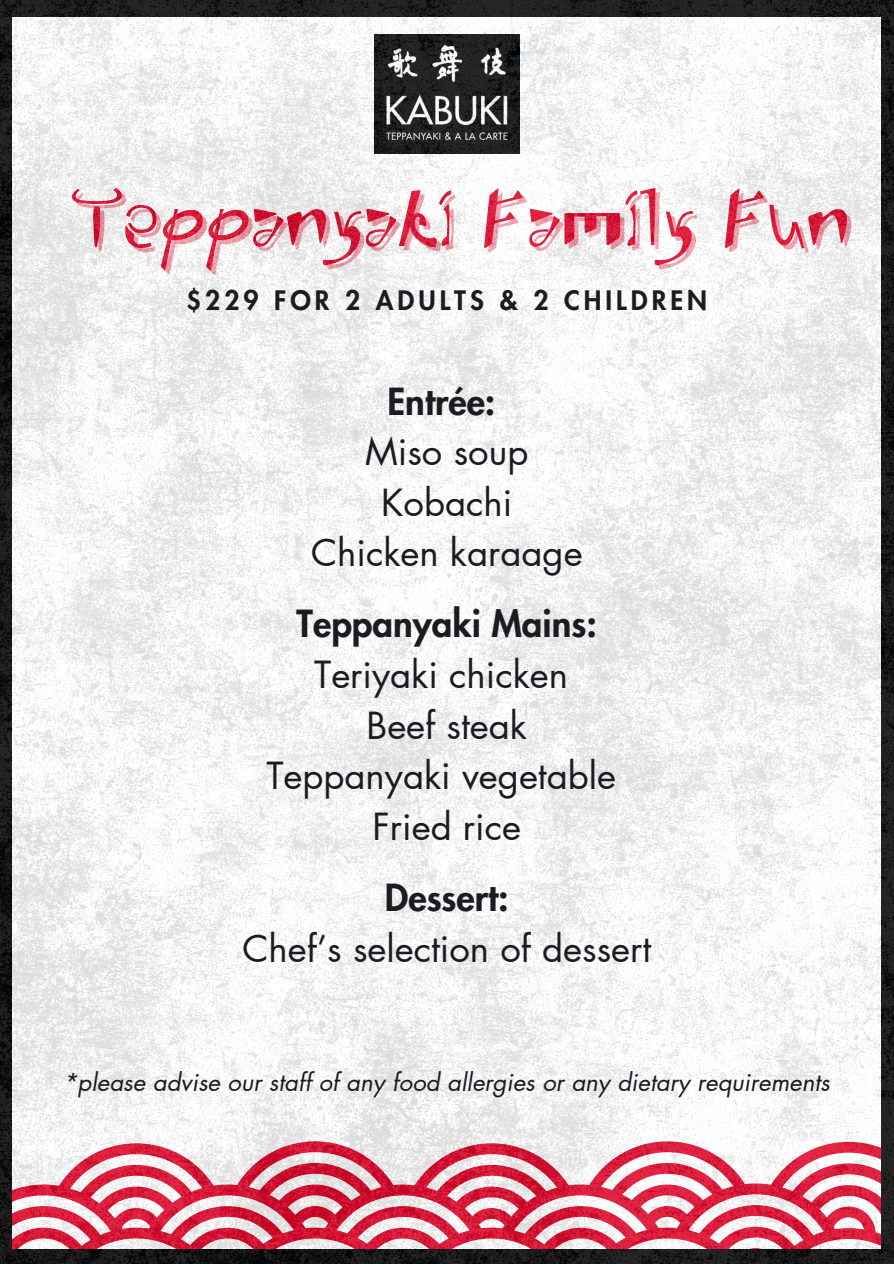
<style>
.page{position:relative;width:894px;height:1264px;background:#fff}
.page>*{position:absolute;margin:0;border:0;box-sizing:border-box;transform-origin:0 0}
.t1{font:73.35px "pigmo 01";color:#df0024}
.t2{font:36.45px/50.7px "Futura LT Pro";color:#1b1b22;text-align:center}
.t3{font:800 26.25px "Futura LT Pro";letter-spacing:.155em;color:#1b1b22}
.t4{font:italic 24px "Futura LT Pro";color:#1b1b22}
.s1{font-weight:800}
</style>
<div class="page">
<img style="left:0;top:0;width:893px;height:1263px">
<p class="t1" style="left:71px;top:181px;width:779px">Teppanyaki Family Fun</p>
<h2 class="t3" style="left:186px;top:289px;width:522px">$229 FOR 2 ADULTS &amp; 2 CHILDREN</h2>
<h1 class="t2" style="left:311px;top:377px;width:273px"><span class="s1">Entrée:<br></span>Miso soup<br>Kobachi<br>Chicken karaage</h1>
<h3 class="t2" style="left:266px;top:600px;width:351px"><span class="s1">Teppanyaki Mains:<br></span>Teriyaki chicken<br>Beef steak<br>Teppanyaki vegetable<br>Fried rice</h3>
<h2 class="t2" style="left:242px;top:873px;width:410px"><span class="s1">Dessert:<br></span>Chef’s selection of dessert</h2>
<h2 class="t4" style="left:63px;top:1070px;width:767px">*please advise our staff of any food allergies or any dietary requirements</h2>
</div>
